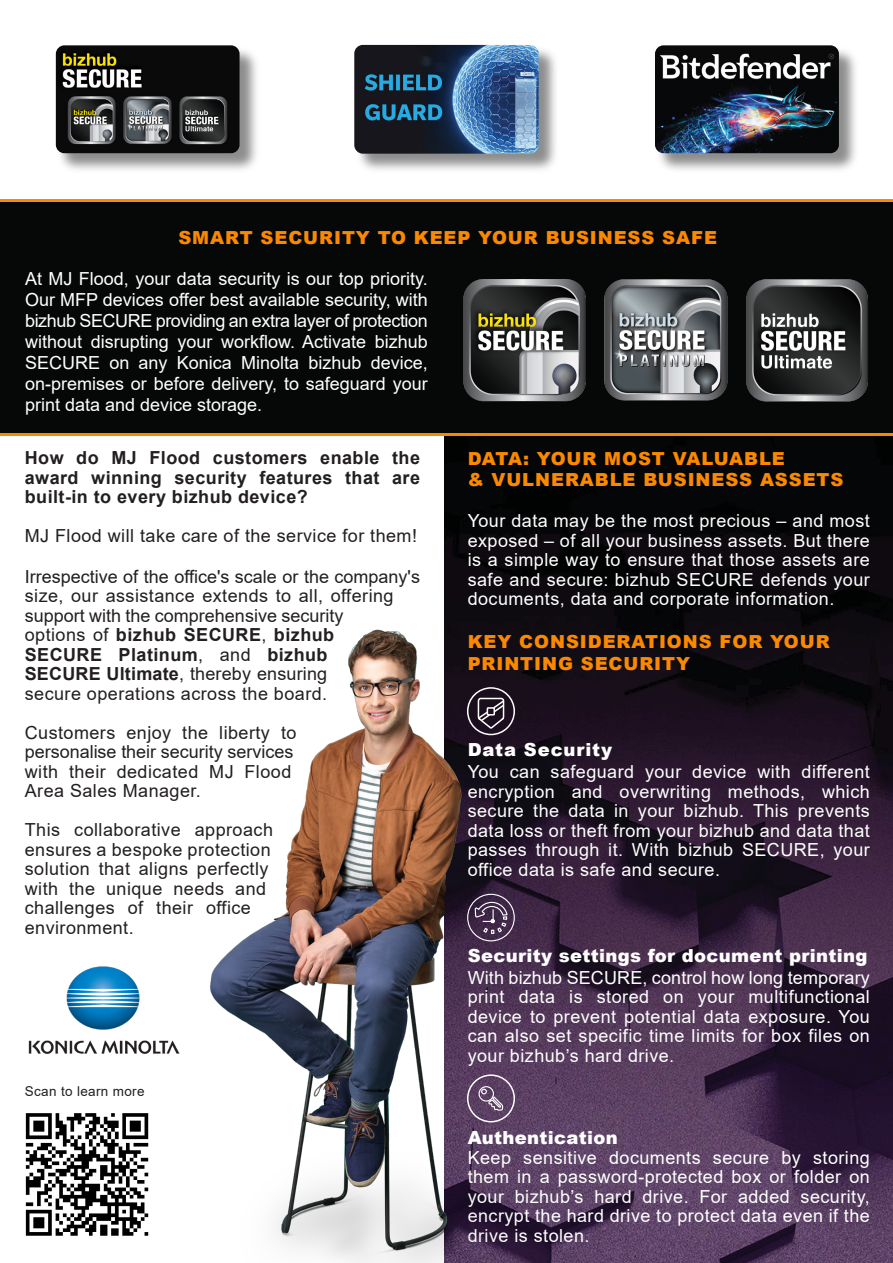
<style>
.page{position:relative;width:893px;height:1263px;background:#fff}
.page>*{position:absolute;margin:0;border:0;box-sizing:border-box;transform-origin:0 0}
.t1{font:18px/19.5px "Arial";letter-spacing:.025em;color:#fff;text-align:justify}
.t2{font:18px/19.5px "Arial";letter-spacing:.025em;color:#231f20}
.t3{font:900 18px/21.6px "Arial";letter-spacing:.05em;color:#fa8900}
.t4{font:700 18px/19.5px "Arial";letter-spacing:.025em;color:#231f20;text-align:justify}
.t5{font:900 18px "Arial";letter-spacing:.02em;color:#fff}
.t6{font:900 18px "Arial";letter-spacing:.05em;color:#fff}
.t7{font:13.5px "Arial";letter-spacing:.025em;color:#231f20}
.s1{font-weight:700}
</style>
<div class="page">
<svg style="left:445px;top:436px;width:448px;height:827px;background:#291b2e"></svg>
<div style="left:0;top:199px;width:893px;height:234px;background:#060808"></div>
<hr style="left:0;top:433px;width:893px;height:3px;background:#fa8900">
<img style="left:25px;top:1113px;width:124px;height:123px">
<img style="left:463px;top:279px;width:123px;height:123px">
<img style="left:604px;top:279px;width:124px;height:122px">
<img style="left:746px;top:279px;width:122px;height:123px">
<img style="left:55px;top:50px;width:202px;height:120px">
<img style="left:56px;top:45px;width:184px;height:108px">
<img style="left:359px;top:44px;width:197px;height:126px">
<img style="left:354px;top:45px;width:185px;height:109px">
<img style="left:659px;top:50px;width:197px;height:120px">
<img style="left:655px;top:45px;width:184px;height:108px">
<hr style="left:0;top:199px;width:893px;height:3px;background:#fa8900">
<img style="left:210px;top:608px;width:322px;height:655px">
<img style="left:28px;top:966px;width:152px;height:88px">
<p class="t3" style="left:178px;top:226px;width:540px">SMART SECURITY TO KEEP YOUR BUSINESS SAFE</p>
<p class="t1" style="left:25px;top:268px;width:404px;line-height:21px">At MJ Flood, your data security is our top priority.<br>Our MFP devices offer best available security, with bizhub SECURE providing an extra layer of protection without disrupting your workflow. Activate bizhub SECURE on any Konica Minolta bizhub device, on-premises or before delivery, to safeguard your print data and device storage.</p>
<p class="t4" style="left:25px;top:449px;width:397px">How do MJ Flood customers enable the award winning security features that are built-in to every bizhub device?</p>
<p class="t2" style="left:25px;top:526px;width:394px">MJ Flood will take care of the service for them!</p>
<p class="t2" style="left:25px;top:567px;width:397px">Irrespective of the office's scale or the company's size, our assistance extends to all, offering support with the comprehensive security<br>options of <span class="s1">bizhub SECURE</span>, <span class="s1">bizhub<br>SECURE Platinum</span>, and <span class="s1">bizhub<br>SECURE Ultimate</span>, thereby ensuring<br>secure operations across the board.</p>
<p class="t2" style="left:25px;top:723px;width:273px">Customers enjoy the liberty to personalise their security services with their dedicated MJ Flood<br>Area Sales Manager.</p>
<p class="t2" style="left:25px;top:820px;width:250px">This collaborative approach ensures a bespoke protection solution that aligns perfectly with the unique needs and challenges of their office environment.</p>
<p class="t7" style="left:25px;top:1082px;width:121px">Scan to learn more</p>
<p class="t3" style="left:468px;top:447px;width:377px">DATA: YOUR MOST VALUABLE<br>&amp; VULNERABLE BUSINESS ASSETS</p>
<p class="t1" style="left:468px;top:511px;width:404px">Your data may be the most precious – and most exposed – of all your business assets. But there is a simple way to ensure that those assets are safe and secure: bizhub SECURE defends your documents, data and corporate information.</p>
<p class="t3" style="left:468px;top:631px;width:364px">KEY CONSIDERATIONS FOR YOUR<br>PRINTING SECURITY</p>
<p class="t6" style="left:468px;top:737px;width:146px">Data Security</p>
<p class="t1" style="left:468px;top:762px;width:404px">You can safeguard your device with different encryption and overwriting methods, which secure the data in your bizhub. This prevents data loss or theft from your bizhub and data that passes through it. With bizhub SECURE, your office data is safe and secure.</p>
<p class="t5" style="left:468px;top:942px;width:401px">Security settings for document printing</p>
<p class="t1" style="left:468px;top:967px;width:404px">With bizhub SECURE, control how long temporary print data is stored on your multifunctional device to prevent potential data exposure. You can also set specific time limits for box files on your bizhub’s hard drive.</p>
<p class="t5" style="left:468px;top:1125px;width:151px">Authentication</p>
<p class="t1" style="left:468px;top:1148px;width:404px">Keep sensitive documents secure by storing them in a password-protected box or folder on your bizhub’s hard drive. For added security, encrypt the hard drive to protect data even if the drive is stolen.</p>
</div>
